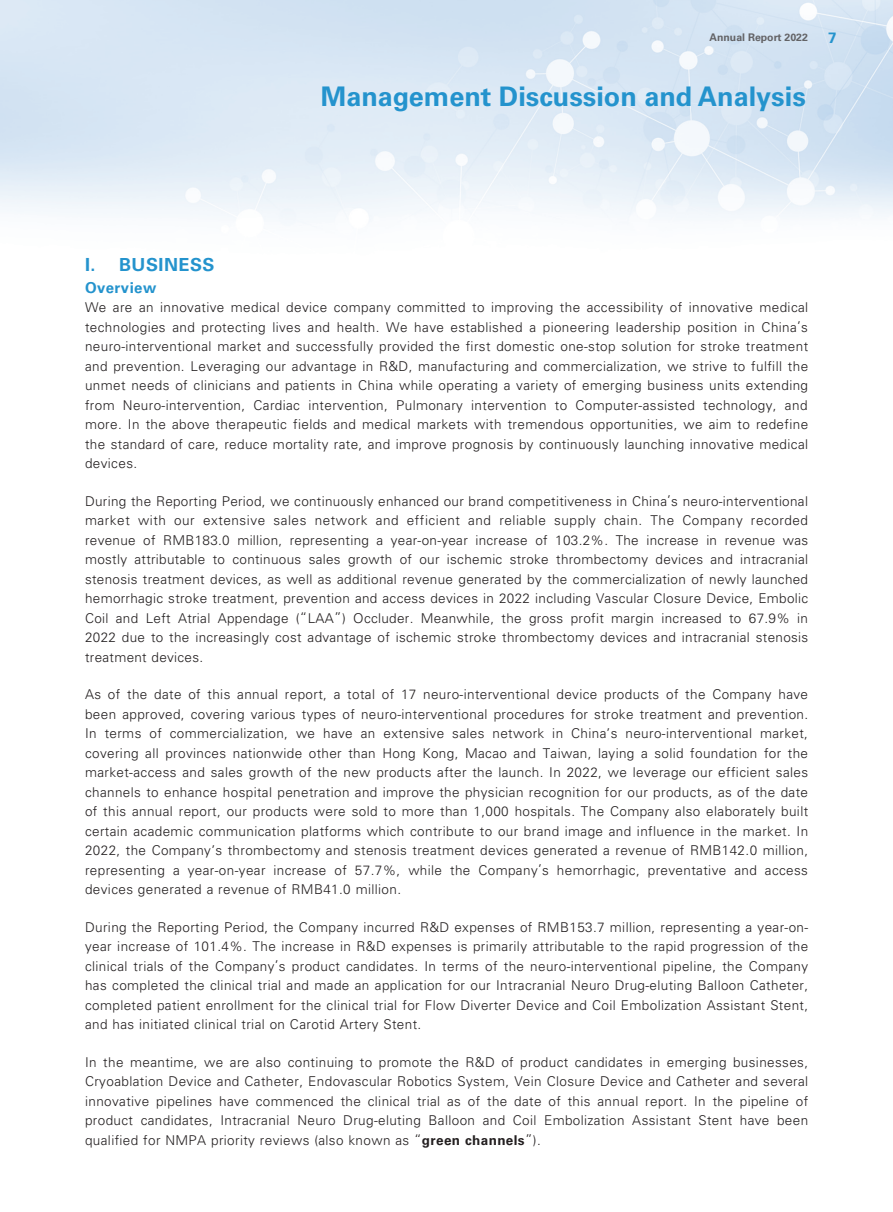
<style>
.page{position:relative;width:893px;height:1212px;background:#fff}
.page>*{position:absolute;margin:0;border:0;box-sizing:border-box;transform-origin:0 0}
.t1{font:700 27px "Univers LT Std";color:#2493cd}
.t2{font:700 18px "Univers LT Std";letter-spacing:.03em;color:#2493cd}
.t3{font:700 15px "Univers LT Std";letter-spacing:.03em;color:#2493cd}
.t4{font:300 13.5px/19.5px "Univers LT Std";letter-spacing:.03em;color:#231f20;text-align:justify}
.t5{font:700 10.5px "Univers LT Std";color:#636366}
.s1{font-weight:700}
</style>
<div class="page">
<img style="left:0;top:0;width:893px;height:224px">
<p class="t5" style="left:709px;top:31px;width:100px">Annual Report 2022</p>
<p class="t3" style="left:828px;top:29px;width:10px">7</p>
<h1 class="t1" style="left:321px;top:80px;width:486px">Management Discussion and Analysis</h1>
<h2 class="t2" style="left:85px;top:254px;width:131px">I. BUSINESS</h2>
<p class="t3" style="left:85px;top:279px;width:73px">Overview</p>
<p class="t4" style="left:85px;top:298px;width:725px">We are an innovative medical device company committed to improving the accessibility of innovative medical technologies and protecting lives and health. We have established a pioneering leadership position in China’s neuro-interventional market and successfully provided the first domestic one-stop solution for stroke treatment and prevention. Leveraging our advantage in R&amp;D, manufacturing and commercialization, we strive to fulfill the unmet needs of clinicians and patients in China while operating a variety of emerging business units extending from Neuro-intervention, Cardiac intervention, Pulmonary intervention to Computer-assisted technology, and more. In the above therapeutic fields and medical markets with tremendous opportunities, we aim to redefine the standard of care, reduce mortality rate, and improve prognosis by continuously launching innovative medical devices.</p>
<p class="t4" style="left:85px;top:491px;width:725px">During the Reporting Period, we continuously enhanced our brand competitiveness in China’s neuro-interventional market with our extensive sales network and efficient and reliable supply chain. The Company recorded revenue of RMB183.0 million, representing a year-on-year increase of 103.2%. The increase in revenue was mostly attributable to continuous sales growth of our ischemic stroke thrombectomy devices and intracranial stenosis treatment devices, as well as additional revenue generated by the commercialization of newly launched hemorrhagic stroke treatment, prevention and access devices in 2022 including Vascular Closure Device, Embolic Coil and Left Atrial Appendage (“LAA”) Occluder. Meanwhile, the gross profit margin increased to 67.9% in 2022 due to the increasingly cost advantage of ischemic stroke thrombectomy devices and intracranial stenosis treatment devices.</p>
<p class="t4" style="left:85px;top:685px;width:725px">As of the date of this annual report, a total of 17 neuro-interventional device products of the Company have been approved, covering various types of neuro-interventional procedures for stroke treatment and prevention.<br>In terms of commercialization, we have an extensive sales network in China’s neuro-interventional market, covering all provinces nationwide other than Hong Kong, Macao and Taiwan, laying a solid foundation for the market-access and sales growth of the new products after the launch. In 2022, we leverage our efficient sales channels to enhance hospital penetration and improve the physician recognition for our products, as of the date of this annual report, our products were sold to more than 1,000 hospitals. The Company also elaborately built certain academic communication platforms which contribute to our brand image and influence in the market. In 2022, the Company’s thrombectomy and stenosis treatment devices generated a revenue of RMB142.0 million, representing a year-on-year increase of 57.7%, while the Company’s hemorrhagic, preventative and access devices generated a revenue of RMB41.0 million.</p>
<p class="t4" style="left:85px;top:917px;width:725px">During the Reporting Period, the Company incurred R&amp;D expenses of RMB153.7 million, representing a year-on&shy;year increase of 101.4%. The increase in R&amp;D expenses is primarily attributable to the rapid progression of the clinical trials of the Company’s product candidates. In terms of the neuro-interventional pipeline, the Company has completed the clinical trial and made an application for our Intracranial Neuro Drug-eluting Balloon Catheter, completed patient enrollment for the clinical trial for Flow Diverter Device and Coil Embolization Assistant Stent, and has initiated clinical trial on Carotid Artery Stent.</p>
<p class="t4" style="left:85px;top:1052px;width:725px">In the meantime, we are also continuing to promote the R&amp;D of product candidates in emerging businesses, Cryoablation Device and Catheter, Endovascular Robotics System, Vein Closure Device and Catheter and several innovative pipelines have commenced the clinical trial as of the date of this annual report. In the pipeline of product candidates, Intracranial Neuro Drug-eluting Balloon and Coil Embolization Assistant Stent have been qualified for NMPA priority reviews (also known as “<span class="s1">green channels</span>”).</p>
</div>
